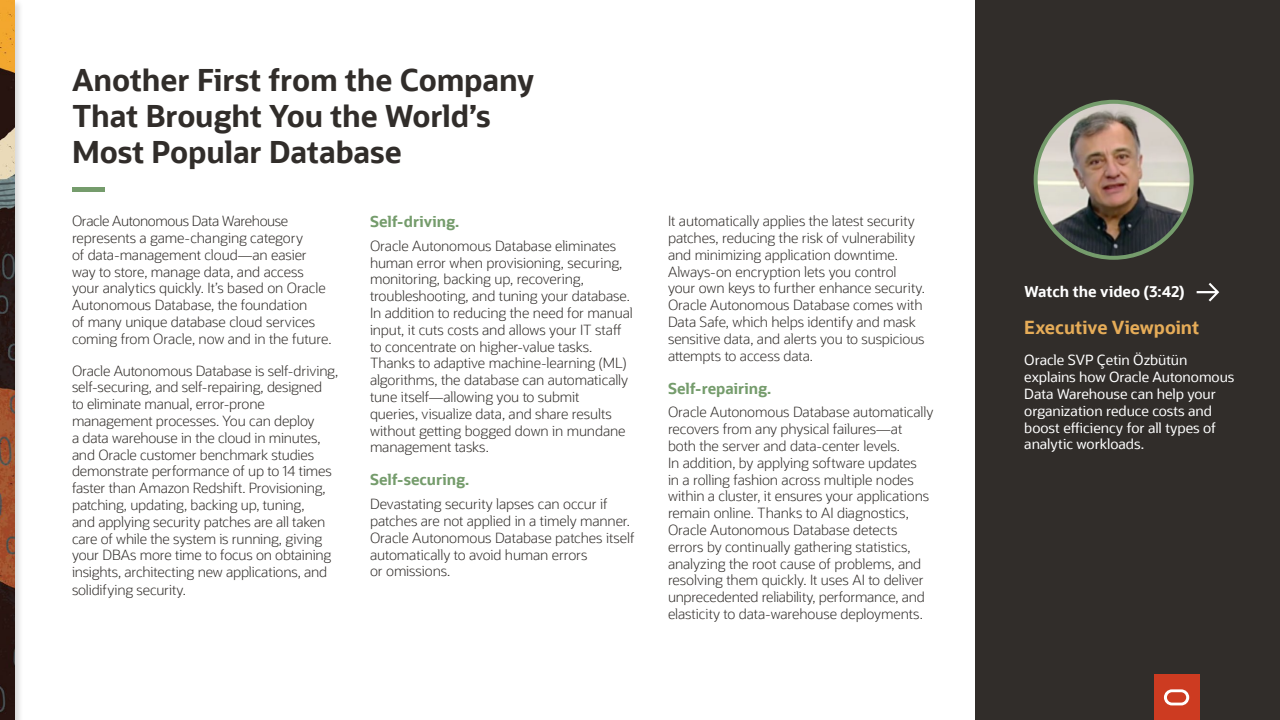
<style>
.page{position:relative;width:1280px;height:720px;background:#fff}
.page>*{position:absolute;margin:0;border:0;box-sizing:border-box;transform-origin:0 0}
.t1{font:700 30px/36px "Oracle Sans";letter-spacing:-.005em;color:#312d2a}
.t2{font:700 18px "Oracle Sans";color:#e6ac58}
.t3{font:700 15px "Oracle Sans";color:#759c6c}
.t4{font:700 15px "Oracle Sans";color:#fff}
.t5{font:300 14px/16.8px "Oracle Sans";letter-spacing:-.01em;color:#312d2a}
.t6{font:14px/16.8px "Oracle Sans";letter-spacing:-.005em;color:#fff}
</style>
<div class="page">
<div style="left:0;top:0;width:24px;height:720px;background:#000;opacity:.15"></div>
<img style="left:0;top:0;width:15px;height:720px">
<div style="left:975px;top:0;width:305px;height:720px;background:#312d2a"></div>
<div style="left:1154px;top:675px;width:45px;height:45px;background:#cd3b21"></div>
<svg style="left:1164px;top:689px;width:25px;height:16px"></svg>
<div style="left:72px;top:187px;width:32px;height:5px;background:#759c6c"></div>
<img style="left:1036px;top:102px;width:156px;height:156px;border-radius:78px">
<div style="left:1034px;top:100px;width:160px;height:160px;border:4px solid #759c6c;border-radius:50%"></div>
<svg style="left:1197px;top:283px;width:22px;height:19px"></svg>
<p class="t1" style="left:72px;top:62px;width:464px">Another First from the Company<br>That Brought You the World’s<br>Most Popular Database</p>
<p class="t5" style="left:72px;top:213px;width:261px">Oracle Autonomous Data Warehouse represents a game-changing category<br>of data-management cloud—an easier way to store, manage data, and access your analytics quickly. It’s based on Oracle Autonomous Database, the foundation<br>of many unique database cloud services coming from Oracle, now and in the future.</p>
<p class="t5" style="left:72px;top:362px;width:268px">Oracle Autonomous Database is self-driving, self-securing, and self-repairing, designed<br>to eliminate manual, error-prone management processes. You can deploy<br>a data warehouse in the cloud in minutes, and Oracle customer benchmark studies demonstrate performance of up to 14 times faster than Amazon Redshift. Provisioning, patching, updating, backing up, tuning,<br>and applying security patches are all taken care of while the system is running, giving your DBAs more time to focus on obtaining insights, architecting new applications, and solidifying security.</p>
<p class="t3" style="left:370px;top:212px;width:91px">Self-driving.</p>
<p class="t5" style="left:370px;top:237px;width:264px">Oracle Autonomous Database eliminates human error when provisioning, securing, monitoring, backing up, recovering, troubleshooting, and tuning your database.<br>In addition to reducing the need for manual</p>
<p class="t5" style="left:370px;top:321px;width:253px">input, it cuts costs and allows your IT staff</p>
<p class="t5" style="left:370px;top:338px;width:260px">to concentrate on higher-value tasks.<br>Thanks to adaptive machine-learning (ML) algorithms, the database can automatically tune itself—allowing you to submit queries, visualize data, and share results</p>
<p class="t5" style="left:370px;top:422px;width:257px">without getting bogged down in mundane</p>
<p class="t5" style="left:370px;top:439px;width:120px">management tasks.</p>
<p class="t3" style="left:370px;top:470px;width:101px">Self-securing.</p>
<p class="t5" style="left:370px;top:496px;width:266px">Devastating security lapses can occur if patches are not applied in a timely manner.<br>Oracle Autonomous Database patches itself automatically to avoid human errors<br>or omissions.</p>
<p class="t5" style="left:668px;top:213px;width:259px">It automatically applies the latest security patches, reducing the risk of vulnerability and minimizing application downtime.<br>Always-on encryption lets you control your own keys to further enhance security.<br>Oracle Autonomous Database comes with Data Safe, which helps identify and mask sensitive data, and alerts you to suspicious</p>
<p class="t5" style="left:668px;top:347px;width:147px">attempts to access data.</p>
<p class="t3" style="left:668px;top:379px;width:105px">Self-repairing.</p>
<p class="t5" style="left:668px;top:404px;width:267px">Oracle Autonomous Database automatically recovers from any physical failures—at both the server and data-center levels.<br>In addition, by applying software updates<br>in a rolling fashion across multiple nodes within a cluster, it ensures your applications remain online. Thanks to AI diagnostics, Oracle Autonomous Database detects errors by continually gathering statistics, analyzing the root cause of problems, and resolving them quickly. It uses AI to deliver unprecedented reliability, performance, and elasticity to data-warehouse deployments.</p>
<p class="t4" style="left:1024px;top:282px;width:162px">Watch the video (3:42)</p>
<p class="t2" style="left:1024px;top:316px;width:176px">Executive Viewpoint</p>
<p class="t6" style="left:1024px;top:352px;width:212px">Oracle SVP Çetin Özbütün explains how Oracle Autonomous<br>Data Warehouse can help your organization reduce costs and</p>
<p class="t6" style="left:1024px;top:419px;width:193px">boost efficiency for all types of</p>
<p class="t6" style="left:1024px;top:436px;width:121px">analytic workloads.</p>
</div>
